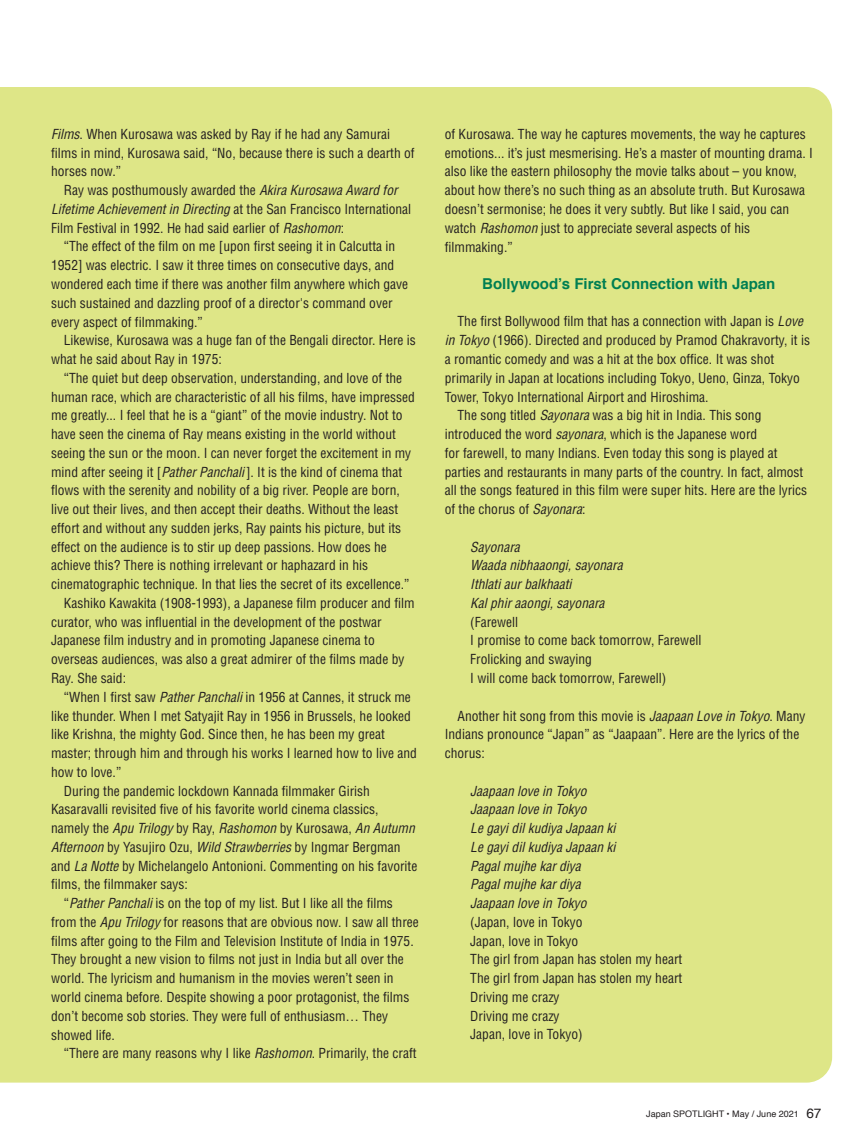
<style>
.page{position:relative;width:864px;height:1136px;background:#fff}
.page>*{position:absolute;margin:0;border:0;box-sizing:border-box;transform-origin:0 0}
.t1{font:700 15px "Helvetica";color:#007f52}
.t2{font:condensed 13.5px/18.8px "Helvetica";color:#231f20}
.t3{font:italic condensed 13.5px/18.8px "Helvetica";color:#231f20}
.t4{font:9px "Helvetica";color:#231f20}
.s1{font-style:italic}
.s2{font-size:13.5px}
</style>
<div class="page">
<div style="left:0;top:87px;width:831px;height:995px;background:#dee687"></div>
<p class="t2" style="left:51px;top:124px;width:365px"><span class="s1">Films</span>. When Kurosawa was asked by Ray if he had any Samurai films in mind, Kurosawa said, “No, because there is such a dearth of horses now.”</p>
<p class="t2" style="left:51px;top:181px;width:361px;text-indent:13px">Ray was posthumously awarded the <span class="s1">Akira Kurosawa Award for<br>Lifetime Achievement in Directing</span> at the San Francisco International<br>Film Festival in 1992. He had said earlier of <span class="s1">Rashomon</span>:</p>
<p class="t2" style="left:51px;top:237px;width:358px;text-indent:13px">“The effect of the film on me [upon first seeing it in Calcutta in 1952] was electric. I saw it three times on consecutive days, and wondered each time if there was another film anywhere which gave such sustained and dazzling proof of a director's command over every aspect of filmmaking.”</p>
<p class="t2" style="left:51px;top:331px;width:366px;text-indent:13px">Likewise, Kurosawa was a huge fan of the Bengali director. Here is what he said about Ray in 1975:</p>
<p class="t2" style="left:64px;top:368px;width:340px">“The quiet but deep observation, understanding, and love of the</p>
<p class="t2" style="left:51px;top:387px;width:365px">human race, which are characteristic of all his films, have impressed</p>
<p class="t2" style="left:51px;top:406px;width:353px">me greatly... I feel that he is a “giant” of the movie industry. Not to</p>
<p class="t2" style="left:51px;top:424px;width:346px">have seen the cinema of Ray means existing in the world without</p>
<p class="t2" style="left:51px;top:443px;width:361px">seeing the sun or the moon. I can never forget the excitement in my</p>
<p class="t2" style="left:51px;top:462px;width:352px">mind after seeing it [<span class="s1">Pather Panchali</span>]. It is the kind of cinema that</p>
<p class="t2" style="left:51px;top:481px;width:350px">flows with the serenity and nobility of a big river. People are born,</p>
<p class="t2" style="left:51px;top:499px;width:348px">live out their lives, and then accept their deaths. Without the least</p>
<p class="t2" style="left:51px;top:518px;width:351px">effort and without any sudden jerks, Ray paints his picture, but its</p>
<p class="t2" style="left:51px;top:537px;width:337px">effect on the audience is to stir up deep passions. How does he</p>
<p class="t2" style="left:51px;top:556px;width:318px">achieve this? There is nothing irrelevant or haphazard in his</p>
<p class="t2" style="left:51px;top:574px;width:359px">cinematographic technique. In that lies the secret of its excellence.”</p>
<p class="t2" style="left:64px;top:593px;width:352px">Kashiko Kawakita (1908-1993), a Japanese film producer and film</p>
<p class="t2" style="left:51px;top:612px;width:332px">curator, who was influential in the development of the postwar</p>
<p class="t2" style="left:51px;top:631px;width:325px">Japanese film industry and in promoting Japanese cinema to</p>
<p class="t2" style="left:51px;top:649px;width:355px">overseas audiences, was also a great admirer of the films made by</p>
<p class="t2" style="left:51px;top:668px;width:76px">Ray. She said:</p>
<p class="t2" style="left:64px;top:687px;width:348px">“When I first saw <span class="s1">Pather Panchali</span> in 1956 at Cannes, it struck me</p>
<p class="t2" style="left:51px;top:706px;width:361px">like thunder. When I met Satyajit Ray in 1956 in Brussels, he looked</p>
<p class="t2" style="left:51px;top:724px;width:335px">like Krishna, the mighty God. Since then, he has been my great</p>
<p class="t2" style="left:51px;top:743px;width:367px">master; through him and through his works I learned how to live and</p>
<p class="t2" style="left:51px;top:762px;width:72px">how to love.”</p>
<p class="t2" style="left:64px;top:781px;width:307px">During the pandemic lockdown Kannada filmmaker Girish</p>
<p class="t2" style="left:51px;top:799px;width:329px">Kasaravalli revisited five of his favorite world cinema classics,</p>
<p class="t2" style="left:51px;top:818px;width:365px">namely the <span class="s1">Apu Trilogy</span> by Ray, <span class="s1">Rashomon</span> by Kurosawa, <span class="s1">An Autumn</span></p>
<p class="t2" style="left:51px;top:837px;width:351px"><span class="s1">Afternoon</span> by Yasujiro Ozu, <span class="s1">Wild Strawberries</span> by Ingmar Bergman</p>
<p class="t2" style="left:51px;top:856px;width:367px">and <span class="s1">La Notte</span> by Michelangelo Antonioni. Commenting on his favorite</p>
<p class="t2" style="left:51px;top:874px;width:138px">films, the filmmaker says:</p>
<p class="t2" style="left:64px;top:893px;width:330px">“<span class="s1">Pather Panchali</span> is on the top of my list. But I like all the films</p>
<p class="t2" style="left:51px;top:912px;width:369px">from the <span class="s1">Apu Trilogy</span> for reasons that are obvious now. I saw all three</p>
<p class="t2" style="left:51px;top:931px;width:364px">films after going to the Film and Television Institute of India in 1975.</p>
<p class="t2" style="left:51px;top:949px;width:354px">They brought a new vision to films not just in India but all over the</p>
<p class="t2" style="left:51px;top:968px;width:344px">world. The lyricism and humanism in the movies weren’t seen in</p>
<p class="t2" style="left:51px;top:987px;width:360px">world cinema before. Despite showing a poor protagonist, the films</p>
<p class="t2" style="left:51px;top:1006px;width:338px">don’t become sob stories. They were full of enthusiasm… They</p>
<p class="t2" style="left:51px;top:1024px;width:65px">showed life.</p>
<p class="t2" style="left:64px;top:1043px;width:354px">“There are many reasons why I like <span class="s1">Rashomon</span>. Primarily, the craft</p>
<p class="t2" style="left:444px;top:124px;width:369px">of Kurosawa. The way he captures movements, the way he captures emotions... it’s just mesmerising. He’s a master of mounting drama. I also like the eastern philosophy the movie talks about – you know, about how there’s no such thing as an absolute truth. But Kurosawa doesn’t sermonise; he does it very subtly. But like I said, you can watch <span class="s1">Rashomon</span> just to appreciate several aspects of his filmmaking.”</p>
<p class="t1" style="left:482px;top:271px;width:294px">Bollywood’s First Connection with Japan</p>
<p class="t2" style="left:457px;top:312px;width:347px">The first Bollywood film that has a connection with Japan is <span class="s1">Love</span></p>
<p class="t2" style="left:444px;top:331px;width:366px"><span class="s1">in Tokyo</span> (1966). Directed and produced by Pramod Chakravorty, it is</p>
<p class="t2" style="left:444px;top:349px;width:331px">a romantic comedy and was a hit at the box office. It was shot</p>
<p class="t2" style="left:444px;top:368px;width:356px">primarily in Japan at locations including Tokyo, Ueno, Ginza, Tokyo</p>
<p class="t2" style="left:444px;top:387px;width:265px">Tower, Tokyo International Airport and Hiroshima.</p>
<p class="t2" style="left:457px;top:406px;width:305px">The song titled <span class="s1">Sayonara</span> was a big hit in India. This song</p>
<p class="t2" style="left:444px;top:424px;width:314px">introduced the word <span class="s1">sayonara</span>, which is the Japanese word</p>
<p class="t2" style="left:444px;top:443px;width:334px">for farewell, to many Indians. Even today this song is played at</p>
<p class="t2" style="left:444px;top:462px;width:360px">parties and restaurants in many parts of the country. In fact, almost</p>
<p class="t2" style="left:444px;top:481px;width:364px">all the songs featured in this film were super hits. Here are the lyrics</p>
<p class="t2" style="left:444px;top:499px;width:142px">of the chorus of <span class="s1">Sayonara</span>:</p>
<p class="t3" style="left:470px;top:537px;width:154px">Sayonara<br>Waada nibhaaongi, sayonara<br>Ithlati aur balkhaati<br>Kal phir aaongi, sayonara</p>
<p class="t2" style="left:470px;top:612px;width:232px">(Farewell<br>I promise to come back tomorrow, Farewell<br>Frolicking and swaying<br>I will come back tomorrow, Farewell)</p>
<p class="t2" style="left:444px;top:706px;width:362px;text-indent:13px">Another hit song from this movie is <span class="s1">Jaapaan Love in Tokyo</span>. Many<br>Indians pronounce “Japan” as “Jaapaan”. Here are the lyrics of the chorus:</p>
<p class="t3" style="left:470px;top:781px;width:147px">Jaapaan love in Tokyo<br>Jaapaan love in Tokyo<br>Le gayi dil kudiya Japaan ki<br>Le gayi dil kudiya Japaan ki<br>Pagal mujhe kar diya<br>Pagal mujhe kar diya<br>Jaapaan love in Tokyo</p>
<p class="t2" style="left:470px;top:912px;width:213px">(Japan, love in Tokyo<br>Japan, love in Tokyo<br>The girl from Japan has stolen my heart<br>The girl from Japan has stolen my heart<br>Driving me crazy<br>Driving me crazy<br>Japan, love in Tokyo)</p>
<p class="t4" style="left:646px;top:1106px;width:177px">Japan SPOTLIGHT • May / June 2021 <span class="s2">67</span></p>
</div>
